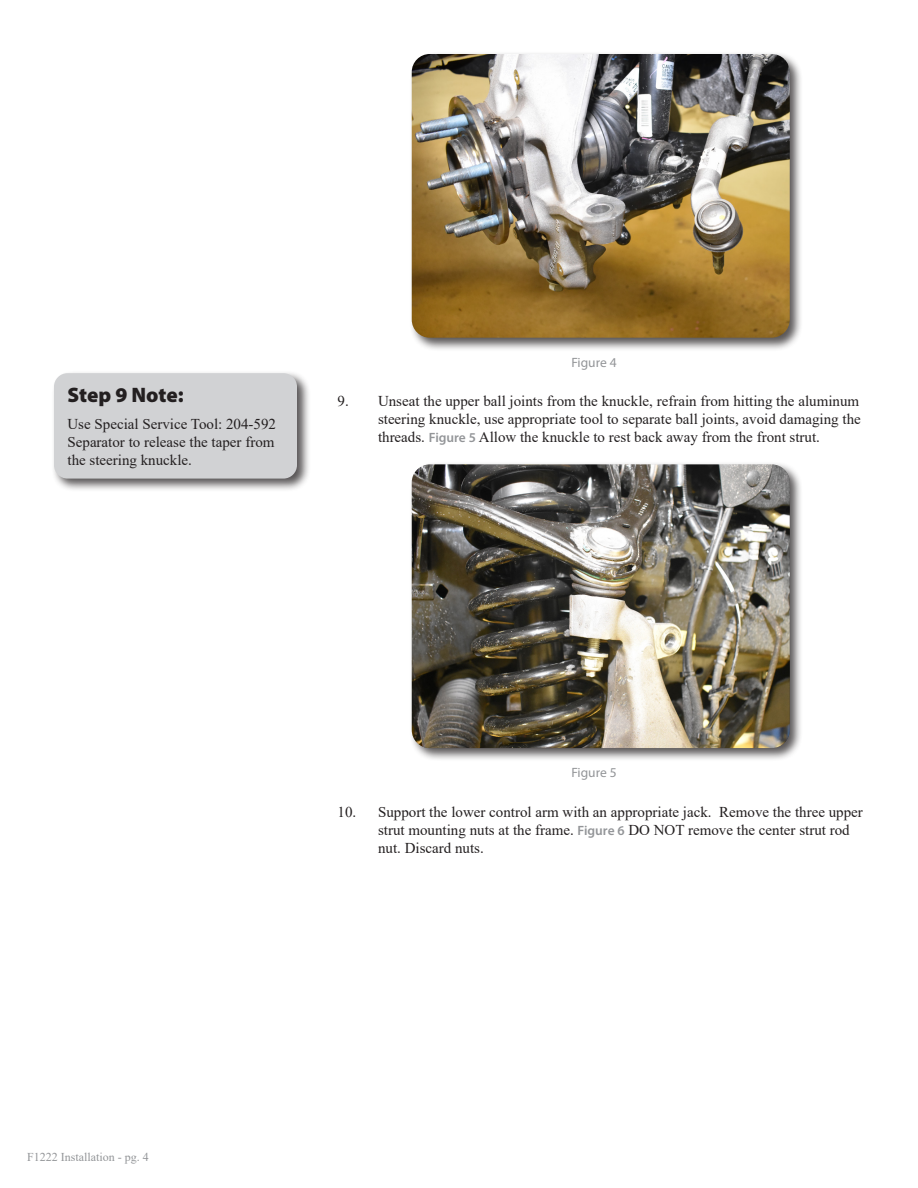
<style>
.page{position:relative;width:918px;height:1188px;background:#fff}
.page>*{position:absolute;margin:0;border:0;box-sizing:border-box;transform-origin:0 0}
.Headline{font:900 21px "Myriad Pro";letter-spacing:-.005em;color:#231f20}
.Body_text{font:15px/18px "Times New Roman";color:#231f20;text-align:justify}
.t1{font:13.5px "Myriad Pro";color:#939598}
.t2{font:12px "Times New Roman";color:#939598}
.s1{font-family:"Myriad Pro";font-weight:600;font-size:13.5px;color:#939598}
</style>
<div class="page">
<div style="left:409px;top:51px;width:395px;height:300px;background:#231f20;opacity:.75"></div>
<img style="left:412px;top:54px;width:378px;height:284px">
<div style="left:409px;top:462px;width:394px;height:300px;background:#231f20;opacity:.75"></div>
<img style="left:412px;top:464px;width:378px;height:284px">
<div style="left:51px;top:370px;width:260px;height:122px;background:#231f20;opacity:.75"></div>
<div style="left:54px;top:373px;width:243px;height:106px;background:#d1d2d4;border-radius:14px"></div>
<p class="Headline" style="left:68px;top:383px;width:118px">Step 9 Note:</p>
<p class="Body_text" style="left:68px;top:415px;width:210px">Use Special Service Tool: 204-592<br>Separator to release the taper from the steering knuckle.</p>
<p class="t1" style="left:571px;top:354px;width:47px">Figure 4</p>
<p class="Body_text" style="left:378px;top:392px;width:484px;text-indent:-40px">9. Unseat the upper ball joints from the knuckle, refrain from hitting the aluminum steering knuckle, use appropriate tool to separate ball joints, avoid damaging the threads. <span class="s1">Figure 5</span> Allow the knuckle to rest back away from the front strut.</p>
<p class="t2" style="left:27px;top:1149px;width:123px">F1222 Installation - pg. 4</p>
<p class="t1" style="left:571px;top:764px;width:47px">Figure 5</p>
<p class="Body_text" style="left:378px;top:802px;width:486px;text-align:left;text-indent:-40px">10. Support the lower control arm with an appropriate jack. Remove the three upper strut mounting nuts at the frame. <span class="s1">Figure 6</span> DO NOT remove the center strut rod nut. Discard nuts.</p>
</div>
